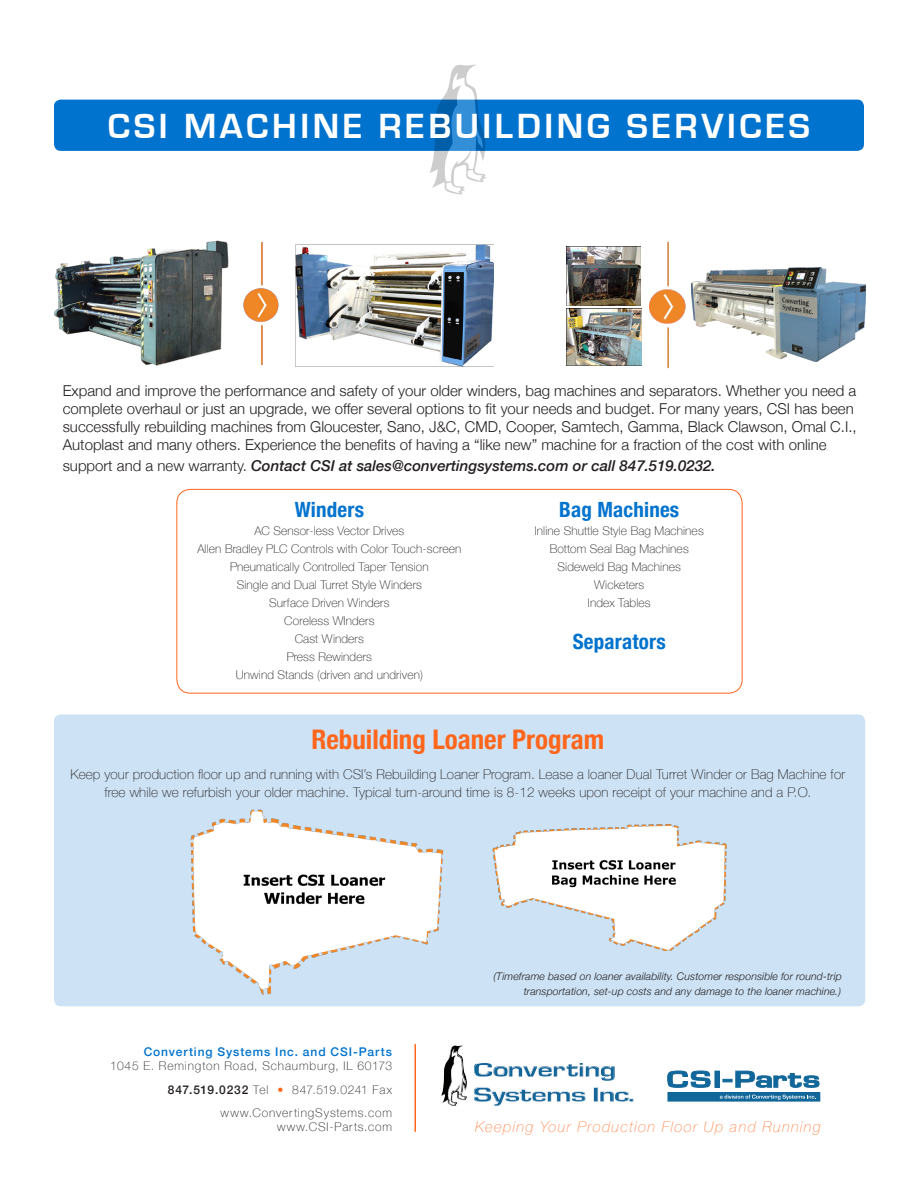
<style>
.page{position:relative;width:918px;height:1188px;background:#fff}
.page>*{position:absolute;margin:0;border:0;box-sizing:border-box;transform-origin:0 0}
.t1{font:700 36px "Eurostile";letter-spacing:.1em;color:#fff}
.t2{font:700 condensed 27px "Helvetica Neue";color:#ff661c}
.t3{font:700 condensed 21px "Helvetica Neue";letter-spacing:.01em;color:#0073ce}
.t4{font:300 15px/18px "Helvetica Neue";color:#231f20}
.t5{font:italic 500 15px "Helvetica Neue";color:#231f20}
.t6{font:italic 100 15px "Helvetica Neue";letter-spacing:.08em;color:#ff661c}
.t7{font:100 13.5px/18px "Helvetica Neue";letter-spacing:.01em;color:#231f20;text-align:center}
.t8{font:100 12px "Helvetica Neue";letter-spacing:.01em;color:#231f20}
.t9{font:100 12px "Helvetica Neue";letter-spacing:.075em;color:#231f20}
.t10{font:500 12px "Helvetica Neue";letter-spacing:.075em;color:#0073ce}
.t11{font:italic 300 10.5px "Helvetica Neue";letter-spacing:.01em;color:#231f20}
.s1{font-weight:300;font-style:normal}
.s2{font-weight:500}
.s3{color:#ff661c}
</style>
<div class="page">
<img style="left:451px;top:1064px;width:183px;height:42px">
<img style="left:441px;top:1046px;width:27px;height:59px">
<svg style="left:667px;top:1071px;width:44px;height:17px"></svg>
<hr style="left:715px;top:1071px;width:4px;height:16px;background:#11679a">
<div style="left:715px;top:1071px;width:5px;height:16px;border:1px solid #11679a"></div>
<div style="left:668px;top:1093px;width:152px;height:8px;background:#11679a"></div>
<div style="left:668px;top:1092px;width:152px;height:9px;border:1px solid #11679a"></div>
<svg style="left:720px;top:1095px;width:96px;height:5px"></svg>
<svg style="left:723px;top:1071px;width:97px;height:17px"></svg>
<hr style="left:415px;top:1044px;width:1px;height:88px;background:#ff661c">
<div style="left:54px;top:100px;width:810px;height:51px;background:#0073ce;border-radius:7px"></div>
<svg style="left:430px;top:64px;width:57px;height:131px"></svg>
<div style="left:54px;top:714px;width:811px;height:292px;background:#cde3f5;border-radius:7px"></div>
<img style="left:492px;top:824px;width:234px;height:126px">
<img style="left:158px;top:809px;width:317px;height:198px">
<img style="left:55px;top:240px;width:439px;height:127px">
<img style="left:566px;top:309px;width:76px;height:56px">
<img style="left:567px;top:246px;width:73px;height:59px">
<img style="left:691px;top:267px;width:174px;height:95px">
<img style="left:649px;top:241px;width:37px;height:128px">
<div style="left:176px;top:489px;width:566px;height:205px;border:1px solid #ff661c;border-radius:13px"></div>
<p class="t1" style="left:108px;top:106px;width:704px">CSI MACHINE REBUILDING SERVICES</p>
<p class="t4" style="left:63px;top:381px;width:795px">Expand and improve the performance and safety of your older winders, bag machines and separators. Whether you need a complete overhaul or just an upgrade, we offer several options to fit your needs and budget. For many years, CSI has been successfully rebuilding machines from Gloucester, Sano, J&amp;C, CMD, Cooper, Samtech, Gamma, Black Clawson, Omal C.I., Autoplast and many others. Experience the benefits of having a “like new” machine for a fraction of the cost with online</p>
<p class="t5" style="left:63px;top:453px;width:654px"><span class="s1">support and a new warranty.</span> Contact CSI at sales@convertingsystems.com or call 847.519.0232.</p>
<p class="t3" style="left:295px;top:492px;width:71px">Winders</p>
<p class="t8" style="left:254px;top:522px;width:151px">AC Sensor-less Vector Drives</p>
<p class="t8" style="left:197px;top:540px;width:265px">Allen Bradley PLC Controls with Color Touch-screen</p>
<p class="t8" style="left:230px;top:558px;width:200px">Pneumatically Controlled Taper Tension</p>
<p class="t8" style="left:237px;top:576px;width:187px">Single and Dual Turret Style Winders</p>
<p class="t8" style="left:269px;top:594px;width:122px">Surface Driven Winders</p>
<p class="t8" style="left:284px;top:612px;width:92px">Coreless WInders</p>
<p class="t8" style="left:295px;top:630px;width:71px">Cast Winders</p>
<p class="t8" style="left:287px;top:648px;width:87px">Press Rewinders</p>
<p class="t8" style="left:236px;top:666px;width:189px">Unwind Stands (driven and undriven)</p>
<p class="t3" style="left:559px;top:492px;width:122px">Bag Machines</p>
<p class="t8" style="left:535px;top:522px;width:171px">Inline Shuttle Style Bag Machines</p>
<p class="t8" style="left:550px;top:540px;width:141px">Bottom Seal Bag Machines</p>
<p class="t8" style="left:558px;top:558px;width:125px">Sideweld Bag Machines</p>
<p class="t8" style="left:594px;top:576px;width:52px">Wicketers</p>
<p class="t8" style="left:588px;top:594px;width:64px">Index Tables</p>
<p class="t3" style="left:573px;top:624px;width:94px">Separators</p>
<p class="t2" style="left:311px;top:717px;width:294px">Rebuilding Loaner Program</p>
<p class="t7" style="left:70px;top:765px;width:776px">Keep your production floor up and running with CSI’s Rebuilding Loaner Program. Lease a loaner Dual Turret Winder or Bag Machine for free while we refurbish your older machine. Typical turn-around time is 8-12 weeks upon receipt of your machine and a P.O.</p>
<p class="t10" style="left:144px;top:1042px;width:250px">Converting Systems Inc. and CSI-Parts</p>
<p class="t9" style="left:110px;top:1057px;width:283px">1045 E. Remington Road, Schaumburg, IL 60173</p>
<p class="t8" style="left:168px;top:1080px;width:226px"><span class="s2">847.519.0232</span> Tel <span class="s3">•</span> 847.519.0241 Fax</p>
<p class="t9" style="left:221px;top:1104px;width:173px">www.ConvertingSystems.com</p>
<p class="t9" style="left:277px;top:1118px;width:116px">www.CSI-Parts.com</p>
<p class="t11" style="left:494px;top:968px;width:350px">(Timeframe based on loaner availability. Customer responsible for round-trip</p>
<p class="t11" style="left:524px;top:983px;width:319px">transportation, set-up costs and any damage to the loaner machine.)</p>
<p class="t6" style="left:475px;top:1115px;width:347px">Keeping Your Production Floor Up and Running</p>
</div>
